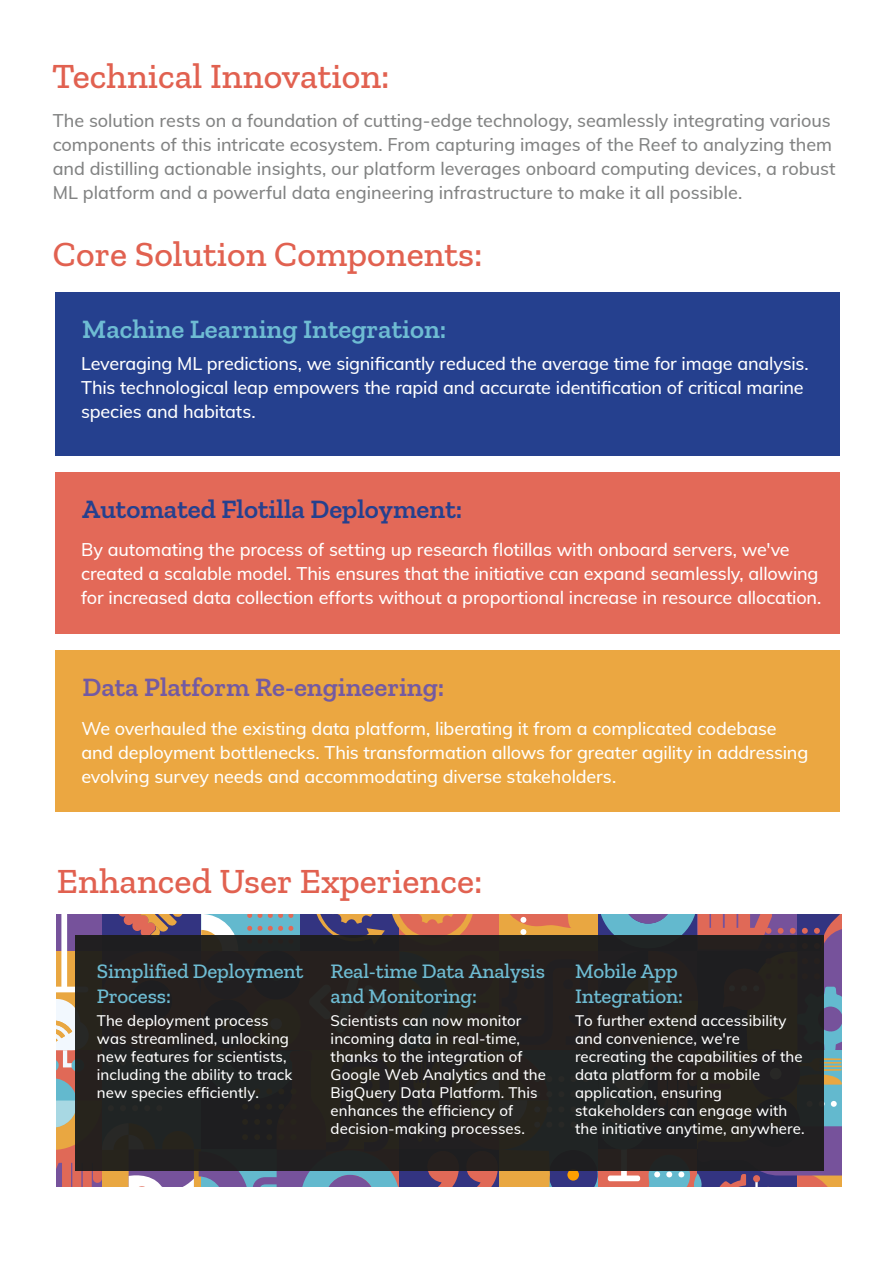
<style>
.page{position:relative;width:893px;height:1263px;background:#fff}
.page>*{position:absolute;margin:0;border:0;box-sizing:border-box;transform-origin:0 0}
.t1{font:500 36px "Zilla Slab";color:#e16150}
.t2{font:600 27px "Zilla Slab";color:#25408e}
.t3{font:600 27px "Zilla Slab";color:#6ebcd3}
.t4{font:600 27px "Zilla Slab";color:#735aa2}
.t5{font:500 21px/25.2px "Zilla Slab";letter-spacing:-.01em;color:#6ebcd3}
.t6{font:500 18px/24px "Mulish";letter-spacing:-.01em;color:#fff}
.t7{font:500 18px/24px "Mulish";color:#828383}
.t8{font:500 15px/18px "Mulish";letter-spacing:.005em;color:#fff}
</style>
<div class="page">
<div style="left:55px;top:292px;width:785px;height:163px;background:#25408e"></div>
<div style="left:55px;top:472px;width:785px;height:161px;background:#e36958"></div>
<div style="left:55px;top:650px;width:785px;height:161px;background:#eba741"></div>
<svg style="left:57px;top:914px;width:785px;height:273px;background:#957c88"></svg>
<div style="left:567px;top:1169px;width:12px;height:11px;background:#fe9f01;border-radius:50%"></div>
<div style="left:75px;top:936px;width:749px;height:235px;background:#262020"></div>
<h1 class="t1" style="left:52px;top:56px;width:339px">Technical Innovation:</h1>
<p class="t7" style="left:53px;top:108px;width:784px">The solution rests on a foundation of cutting-edge technology, seamlessly integrating various components of this intricate ecosystem. From capturing images of the Reef to analyzing them and distilling actionable insights, our platform leverages onboard computing devices, a robust ML platform and a powerful data engineering infrastructure to make it all possible.</p>
<h1 class="t1" style="left:53px;top:234px;width:431px">Core Solution Components:</h1>
<h2 class="t3" style="left:82px;top:314px;width:366px">Machine Learning Integration:</h2>
<p class="t6" style="left:81px;top:351px;width:729px">Leveraging ML predictions, we significantly reduced the average time for image analysis.<br>This technological leap empowers the rapid and accurate identification of critical marine species and habitats.</p>
<h2 class="t2" style="left:82px;top:494px;width:381px">Automated Flotilla Deployment:</h2>
<p class="t6" style="left:81px;top:537px;width:742px">By automating the process of setting up research flotillas with onboard servers, we've created a scalable model. This ensures that the initiative can expand seamlessly, allowing for increased data collection efforts without a proportional increase in resource allocation.</p>
<h2 class="t4" style="left:82px;top:672px;width:363px">Data Platform Re-engineering:</h2>
<p class="t6" style="left:81px;top:715px;width:728px">We overhauled the existing data platform, liberating it from a complicated codebase and deployment bottlenecks. This transformation allows for greater agility in addressing evolving survey needs and accommodating diverse stakeholders.</p>
<h1 class="t1" style="left:57px;top:861px;width:427px">Enhanced User Experience:</h1>
<p class="t5" style="left:97px;top:958px;width:208px">Simplified Deployment</p>
<p class="t5" style="left:257px;top:954px;width:9px">-</p>
<p class="t5" style="left:97px;top:983px;width:76px">Process:</p>
<p class="t8" style="left:97px;top:1011px;width:197px">The deployment process was streamlined, unlocking new features for scientists, including the ability to track new species efficiently.</p>
<p class="t5" style="left:331px;top:958px;width:216px">Real-time Data Analysis and Monitoring:</p>
<p class="t8" style="left:331px;top:1011px;width:217px">Scientists can now monitor incoming data in real-time, thanks to the integration of<br>Google Web Analytics and the<br>BigQuery Data Platform. This enhances the efficiency of decision-making processes.</p>
<p class="t5" style="left:575px;top:958px;width:109px">Mobile App<br>Integration:</p>
<p class="t8" style="left:575px;top:1011px;width:231px">To further extend accessibility and convenience, we're recreating the capabilities of the data platform for a mobile application, ensuring stakeholders can engage with the initiative anytime, anywhere.</p>
</div>
